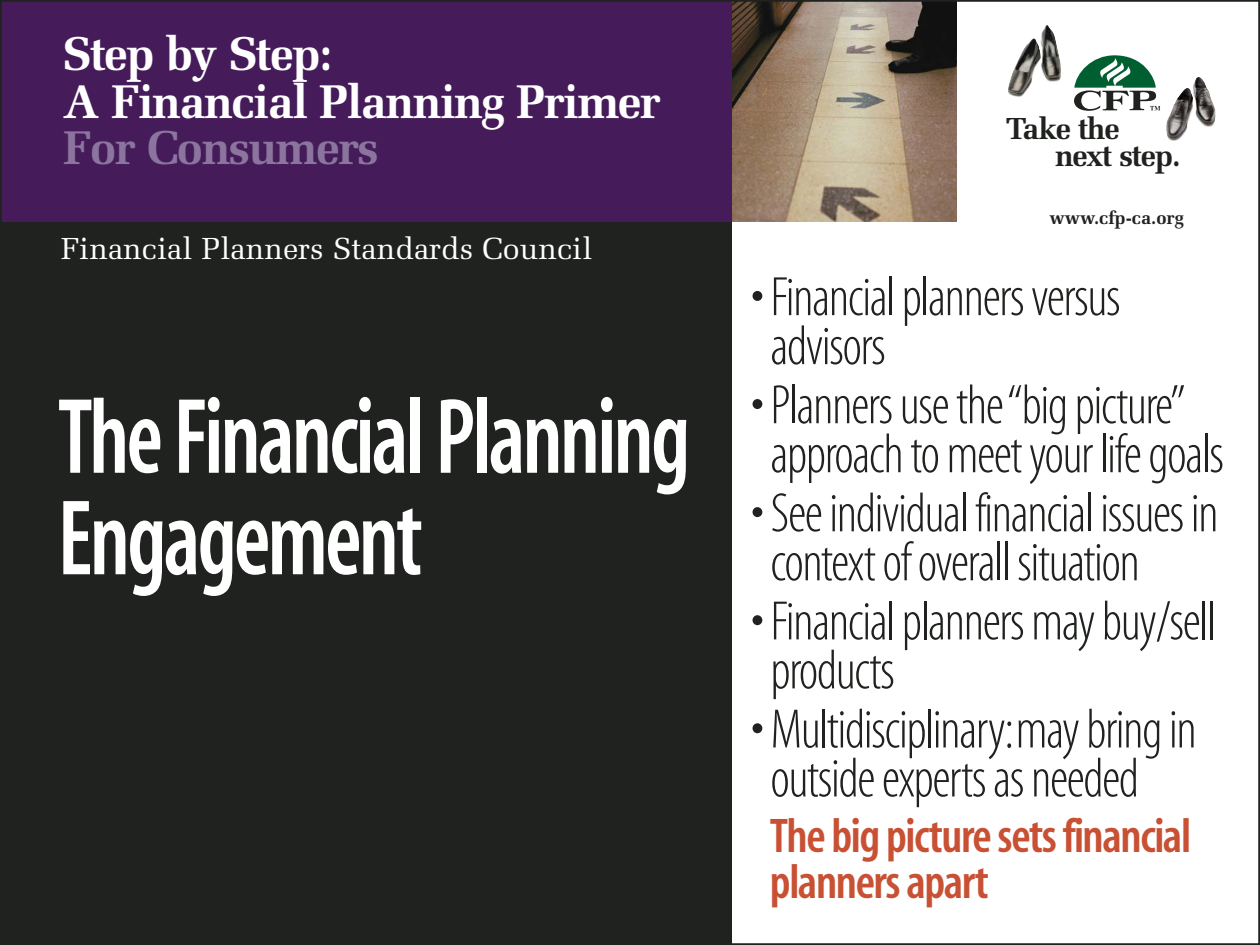
<style>
.page{position:relative;width:1260px;height:945px;background:#fff}
.page>*{position:absolute;margin:0;border:0;box-sizing:border-box;transform-origin:0 0}
.t1{font:108.5px/101.5px "Myriad MM 565 300";letter-spacing:-.03em;color:#fff;scale:.85 1}
.t2{font:56px/49px "Myriad MM 215 300";letter-spacing:-.025em;color:#1f221e}
.t3{font:49px/45.5px "Myriad MM 565 300";letter-spacing:-.03em;color:#c85134}
.t4{font:700 47.25px/48.6px "Melior";letter-spacing:-.035em;color:#fff}
.t5{font:700 47.25px "Melior";letter-spacing:-.035em;color:#8b759e}
.t6{font:30.45px "Melior";color:#fff}
.t7{font:700 30.45px/26.6px "Melior";letter-spacing:-.04em;color:#1f221e}
.t8{font:700 18.38px "Melior";color:#1f221e}
</style>
<div class="page">
<img style="left:731px;top:3px;width:226px;height:218px">
<div style="left:0;top:221px;width:731px;height:724px;background:#1f221e"></div>
<div style="left:0;top:0;width:731px;height:221px;background:#451c59"></div>
<svg style="left:1074px;top:55px;width:86px;height:56px"></svg>
<img style="left:1008px;top:25px;width:53px;height:72px">
<img style="left:1166px;top:77px;width:50px;height:64px">
<p class="t4" style="left:63px;top:34px;width:599px">Step by Step:<br>A Financial Planning Primer</p>
<p class="t5" style="left:63px;top:129px;width:317px">For Consumers</p>
<p class="t6" style="left:61px;top:237px;width:533px">Financial Planners Standards Council</p>
<h1 class="t1" style="left:58px;top:396px;width:745px">The Financial Planning<br>Engagement</h1>
<p class="t7" style="left:1055px;top:119px;width:127px;text-indent:-49px">Take the next step.</p>
<p class="t8" style="left:1050px;top:210px;width:136px">www.cfp-ca.org</p>
<p class="t2" style="left:770px;top:276px;width:352px;text-indent:-19px">• Financial planners versus advisors</p>
<p class="t2" style="left:770px;top:384px;width:455px;text-indent:-19px">• Planners use the“big picture” approach to meet your life goals</p>
<p class="t2" style="left:770px;top:492px;width:450px;text-indent:-19px">• See individual financial issues in context of overall situation</p>
<p class="t2" style="left:770px;top:600px;width:447px;text-indent:-19px">• Financial planners may buy/sell products</p>
<p class="t2" style="left:770px;top:708px;width:428px;text-indent:-19px">• Multidisciplinary:may bring in outside experts as needed</p>
<p class="t3" style="left:770px;top:818px;width:423px">The big picture sets financial planners apart</p>
</div>
